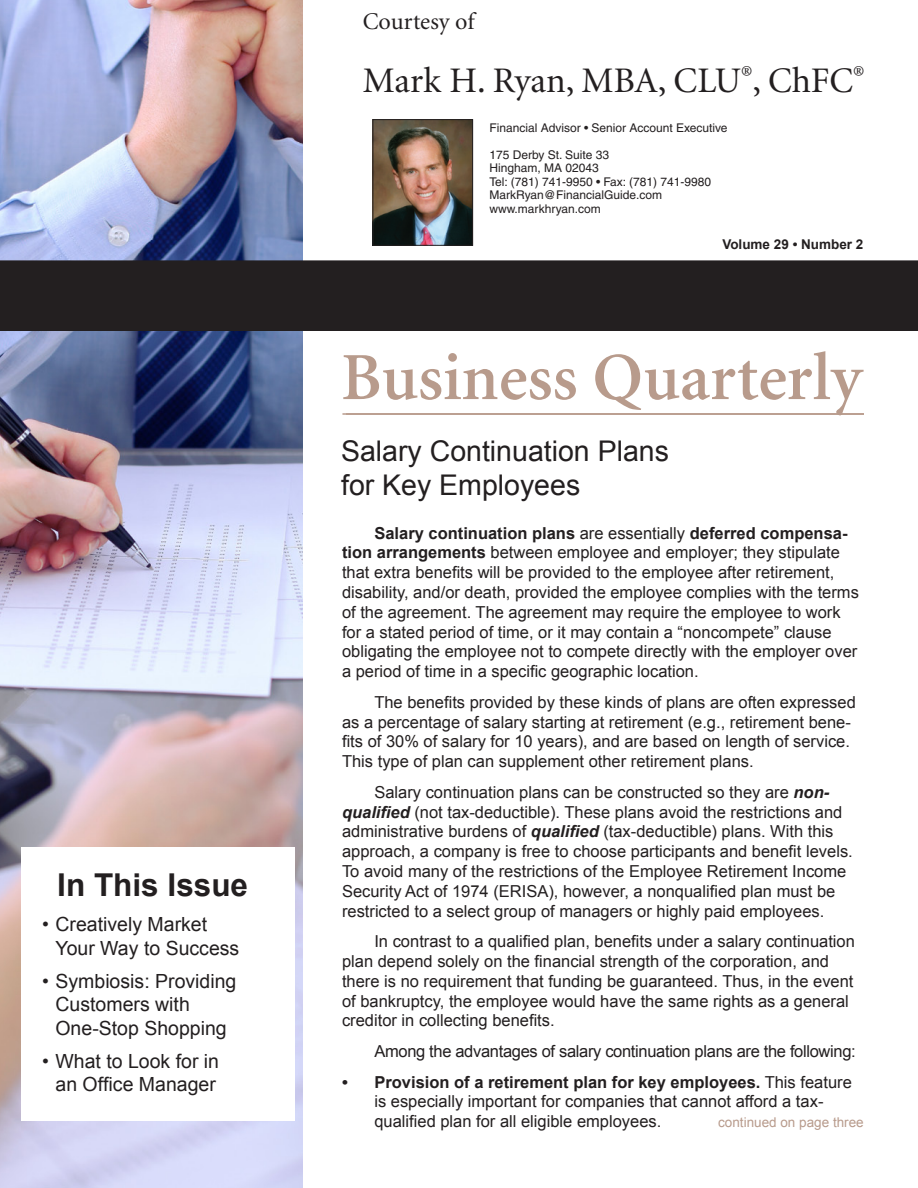
<style>
.page{position:relative;width:918px;height:1188px;background:#fff}
.page>*{position:absolute;margin:0;border:0;box-sizing:border-box;transform-origin:0 0}
.t1{font:600 67.5px "Minion";color:#b89b8c}
.t2{font:36px "Minion";color:#231f20}
.Headline{font:700 31.5px "Arial";color:#231f20}
.Headline-2{font:28.5px/34.2px "Arial";color:#231f20}
.Courtesy_of{font:24px "Minion";color:#231f20}
.Table_of_Cont{font:19.5px/23.4px "Arial";color:#231f20}
.Body_txt{font:16.5px/19.8px "Arial";color:#231f20}
.bulleted_text{font:16.5px/19.8px "Arial";color:#231f20}
.Body_txt-2{font:16.5px "Arial";letter-spacing:-.02em;color:#231f20}
.cont__from{font:13.5px "Arial";color:#b89b8c}
.bulleted_text-2{font:700 13.5px "Arial";color:#231f20}
.t3{font:12px/13.5px "Helvetica";color:#231f20}
.s1{font-weight:700}
.s2{font-weight:700;font-style:italic}
</style>
<div class="page">
<img style="left:0;top:0;width:302px;height:1188px">
<hr style="left:342px;top:413px;width:522px;height:2px;background:#b89b8c">
<div style="left:0;top:260px;width:918px;height:71px;background:#231f20"></div>
<div style="left:21px;top:848px;width:274px;height:273px;background:#fff"></div>
<img style="left:375px;top:121px;width:96px;height:123px">
<div style="left:373px;top:119px;width:100px;height:127px;border:1px solid #231f20"></div>
<p class="Headline" style="left:57px;top:864px;width:192px">In This Issue</p>
<p class="Table_of_Cont" style="left:55px;top:913px;width:185px;text-indent:-13px">• Creatively Market<br>Your Way to Success</p>
<p class="Table_of_Cont" style="left:55px;top:970px;width:182px;text-indent:-13px">• Symbiosis: Providing<br>Customers with<br>One-Stop Shopping</p>
<p class="Table_of_Cont" style="left:42px;top:1050px;width:179px;text-align:center">• What to Look for in an Office Manager</p>
<p class="Courtesy_of" style="left:363px;top:9px;width:113px">Courtesy of</p>
<p class="t2" style="left:363px;top:62px;width:503px">Mark H. Ryan, MBA, CLU<sup>®</sup>, ChFC<sup>®</sup></p>
<p class="t3" style="left:489px;top:121px;width:240px">Financial Advisor • Senior Account Executive</p>
<p class="t3" style="left:489px;top:148px;width:121px">175 Derby St. Suite 33</p>
<p class="t3" style="left:489px;top:161px;width:111px">Hingham, MA 02043</p>
<p class="t3" style="left:489px;top:175px;width:223px">Tel: (781) 741-9950 • Fax: (781) 741-9980<br>MarkRyan@FinancialGuide.com www.markhryan.com</p>
<p class="bulleted_text-2" style="left:722px;top:235px;width:143px">Volume 29 • Number 2</p>
<p class="t1" style="left:341px;top:343px;width:523px">Business Quarterly</p>
<p class="Headline-2" style="left:341px;top:434px;width:329px">Salary Continuation Plans for Key Employees</p>
<p class="Body_txt" style="left:342px;top:523px;width:518px;text-indent:32px"><span class="s1">Salary continuation plans</span> are essentially <span class="s1">deferred compensa&shy;tion arrangements</span> between employee and employer; they stipulate that extra benefits will be provided to the employee after retirement, disability, and/or death, provided the employee complies with the terms of the agreement. The agreement may require the employee to work for a stated period of time, or it may contain a “noncompete” clause obligating the employee not to compete directly with the employer over a period of time in a specific geographic location.</p>
<p class="Body_txt" style="left:342px;top:692px;width:515px;text-indent:32px">The benefits provided by these kinds of plans are often expressed as a percentage of salary starting at retirement (e.g., retirement bene&shy;fits of 30% of salary for 10 years), and are based on length of service.<br>This type of plan can supplement other retirement plans.</p>
<p class="Body_txt" style="left:342px;top:782px;width:512px;text-indent:32px">Salary continuation plans can be constructed so they are <span class="s2">non&shy;qualified</span> (not tax-deductible). These plans avoid the restrictions and administrative burdens of <span class="s2">qualified</span> (tax-deductible) plans. With this approach, a company is free to choose participants and benefit levels.<br>To avoid many of the restrictions of the Employee Retirement Income Security Act of 1974 (ERISA), however, a nonqualified plan must be restricted to a select group of managers or highly paid employees.</p>
<p class="Body_txt" style="left:342px;top:932px;width:514px;text-indent:32px">In contrast to a qualified plan, benefits under a salary continuation plan depend solely on the financial strength of the corporation, and there is no requirement that funding be guaranteed. Thus, in the event of bankruptcy, the employee would have the same rights as a general creditor in collecting benefits.</p>
<p class="Body_txt-2" style="left:374px;top:1040px;width:483px">Among the advantages of salary continuation plans are the following:</p>
<p class="bulleted_text" style="left:374px;top:1072px;width:479px;text-indent:-32px"><span class="s1">• Provision of a retirement plan for key employees.</span> This feature is especially important for companies that cannot afford a tax&shy;qualified plan for all eligible employees.</p>
<p class="cont__from" style="left:718px;top:1114px;width:147px">continued on page three</p>
</div>
